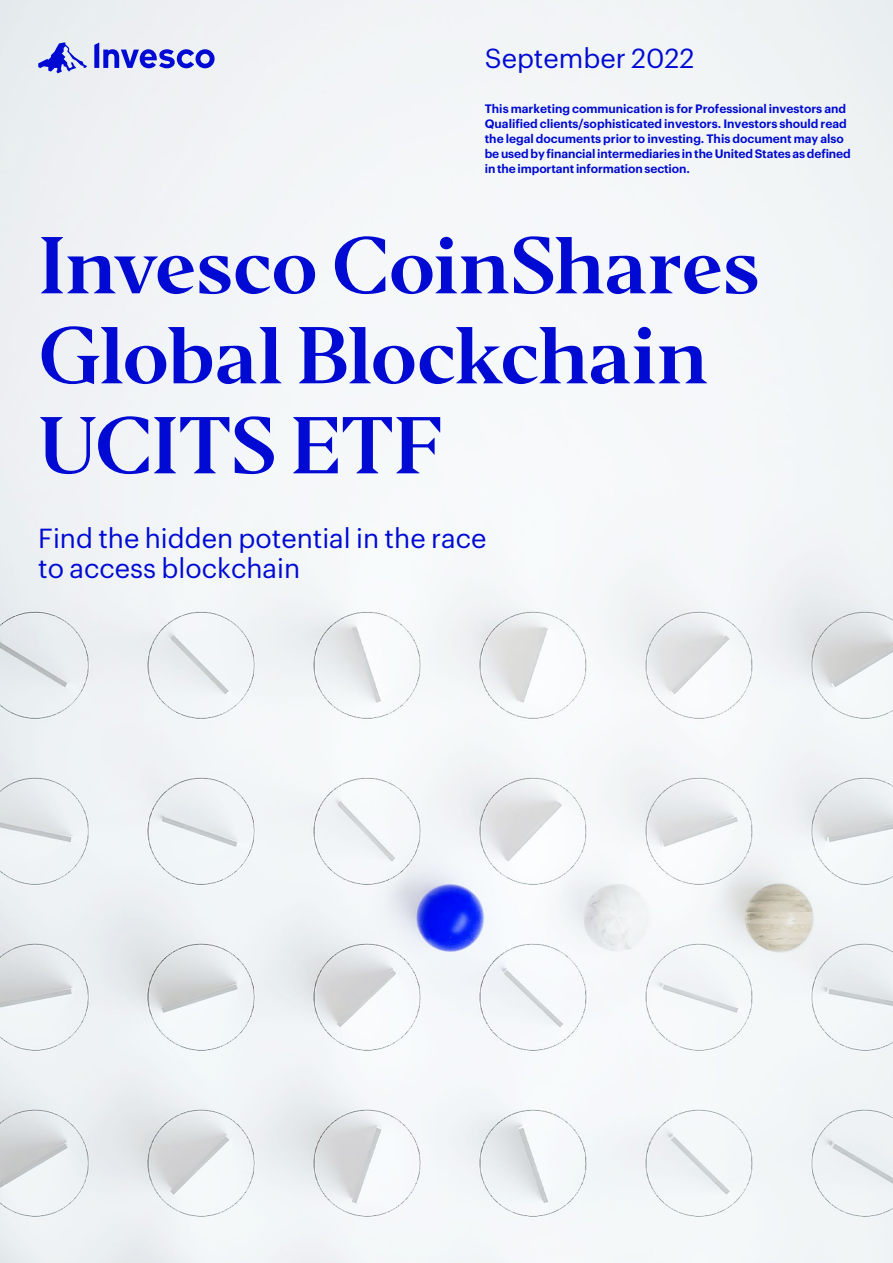
<style>
.page{position:relative;width:893px;height:1263px;background:#fff}
.page>*{position:absolute;margin:0;border:0;box-sizing:border-box;transform-origin:0 0}
.t1{font:75px/90px "Invesco Editor";letter-spacing:-.025em;color:#000ad2}
.t2{font:27px/30px "Graphik";color:#000ad2}
.t3{font:600 12px/15px "Graphik";color:#000ad2}
</style>
<div class="page">
<img style="left:0;top:0;width:893px;height:1263px">
<svg style="left:38px;top:43px;width:49px;height:30px"></svg>
<svg style="left:94px;top:43px;width:121px;height:25px;background:#8b90e5"></svg>
<h2 class="t2" style="left:485px;top:41px;width:211px">September 2022</h2>
<p class="t3" style="left:485px;top:100px;width:367px">This marketing communication is for Professional investors and Qualified clients/sophisticated investors. Investors should read the legal documents prior to investing. This document may also be used by financial intermediaries in the United States as defined in the important information section.</p>
<h1 class="t1" style="left:38px;top:222px;width:724px">Invesco CoinShares<br>Global Blockchain<br>UCITS ETF</h1>
<h2 class="t2" style="left:38px;top:521px;width:450px">Find the hidden potential in the race to access blockchain</h2>
</div>
